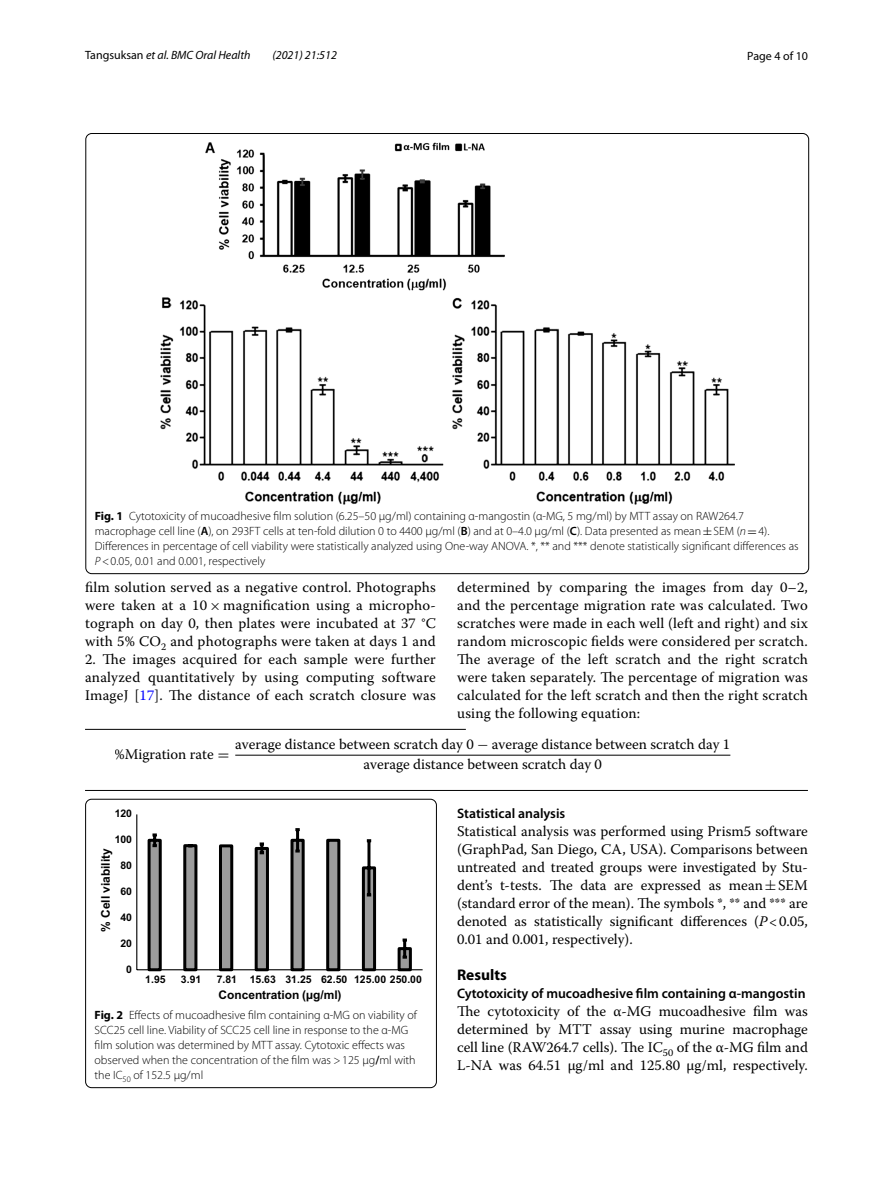
<style>
.page{position:relative;width:893px;height:1187px;background:#fff}
.page>*{position:absolute;margin:0;border:0;box-sizing:border-box;transform-origin:0 0}
.t1{font:700 15.45px "Myriad Pro";color:#000}
.t2{font:14.7px/18px "Warnock Pro";letter-spacing:.01em;color:#000;text-align:justify}
.t3{font:14.7px/20.7px "Warnock Pro Regular 5";color:#000;text-align:center}
.t4{font:600 13.8px "Myriad Pro";color:#000}
.t5{font:300 12px/15px "Myriad Pro";color:#000}
.t6{font:italic 12px "Myriad Pro";color:#000}
.t7{font:700 12px "Arial";color:#000}
.t8{font:12px "Myriad Pro";color:#000}
.t9{font:700 10.5px "Arial";color:#000}
.s1{font-style:normal}
.s2{font-weight:700}
.s3{font-weight:600}
.s4{font-family:"MTSY";font-weight:400}
.s5{font-style:italic}
.s6{font-family:"MTSY"}
.s7{color:#00f}
.s8{font-family:"MTSYN4"}
</style>
<div class="page">
<hr style="left:85px;top:790px;width:723px;height:1px;background:#000">
<hr style="left:85px;top:729px;width:381px;height:1px;background:#000">
<hr style="left:235px;top:754px;width:495px;height:1px;background:#000">
<img style="left:160px;top:142px;width:574px;height:362px">
<svg style="left:146px;top:828px;width:267px;height:144px"></svg>
<hr style="left:136px;top:814px;width:1px;height:155px;background:#000">
<hr style="left:137px;top:969px;width:286px;height:1px;background:#000">
<div style="left:85px;top:799px;width:352px;height:288px;border:1px solid #000;border-radius:6px"></div>
<p class="t6" style="left:85px;top:48px;width:167px"><span class="s1">Tangsuksan</span> et al. BMC Oral Health</p>
<p class="t6" style="left:272px;top:48px;width:66px">(2021) 21:512</p>
<p class="t8" style="left:747px;top:48px;width:62px">Page 4 of 10</p>
<p class="t5" style="left:95px;top:508px;width:705px"><span class="s2">Fig. 1</span> Cytotoxicity of mucoadhesive film solution (6.25–50 μg/ml) containing α-mangostin (α-MG, 5 mg/ml) by MTT assay on RAW264.7 macrophage cell line (<span class="s3">A</span>), on 293FT cells at ten-fold dilution 0 to 4400 µg/ml (<span class="s3">B</span>) and at 0–4.0 µg/ml (<span class="s3">C</span>). Data presented as mean<span class="s4">±</span>SEM (<span class="s5">n</span><span class="s4">=</span>4).<br>Differences in percentage of cell viability were statistically analyzed using One-way ANOVA. *, ** and *** denote statistically significant differences as <span class="s5">P</span>&lt;0.05, 0.01 and 0.001, respectively</p>
<p class="t2" style="left:85px;top:578px;width:352px">film solution served as a negative control. Photographs were taken at a 10<span class="s6">×</span> magnification using a micropho&shy;tograph on day 0, then plates were incubated at 37 °C with 5% CO<sub>2</sub> and photographs were taken at days 1 and</p>
<p class="t2" style="left:85px;top:650px;width:352px">2. The images acquired for each sample were further analyzed quantitatively by using computing software ImageJ [<span class="s7">17</span>]. The distance of each scratch closure was</p>
<p class="t2" style="left:457px;top:578px;width:352px">determined by comparing the images from day 0–2, and the percentage migration rate was calculated. Two scratches were made in each well (left and right) and six random microscopic fields were considered per scratch.<br>The average of the left scratch and the right scratch were taken separately. The percentage of migration was calculated for the left scratch and then the right scratch using the following equation:</p>
<p class="t3" style="left:114px;top:745px;width:116px">%Migration rate <span class="s8">=</span></p>
<p class="t3" style="left:235px;top:734px;width:497px">average distance between scratch day 0 <span class="s8">−</span> average distance between scratch day 1 average distance between scratch day 0</p>
<p class="t9" style="left:115px;top:806px;width:19px">120</p>
<p class="t9" style="left:115px;top:832px;width:19px">100</p>
<p class="t7" style="left:97px;top:931px;width:85px;rotate:-90deg">% Cell viability</p>
<p class="t9" style="left:120px;top:858px;width:13px">80</p>
<p class="t9" style="left:120px;top:884px;width:13px">60</p>
<p class="t9" style="left:120px;top:910px;width:13px">40</p>
<p class="t9" style="left:120px;top:935px;width:13px">20</p>
<p class="t9" style="left:126px;top:961px;width:7px">0</p>
<p class="t9" style="left:145px;top:972px;width:22px">1.95</p>
<p class="t9" style="left:181px;top:972px;width:22px">3.91</p>
<p class="t9" style="left:217px;top:972px;width:207px">7.81 15.63 31.25 62.50 125.00 250.00</p>
<p class="t7" style="left:218px;top:986px;width:125px">Concentration (µg/ml)</p>
<p class="t5" style="left:95px;top:1007px;width:324px"><span class="s2">Fig. 2</span> Effects of mucoadhesive film containing α-MG on viability of SCC25 cell line. Viability of SCC25 cell line in response to the α-MG film solution was determined by MTT assay. Cytotoxic effects was observed when the concentration of the film was &gt;125 µg<span class="s3">/</span>ml with the IC<sub>50</sub> of 152.5 µg/ml</p>
<p class="t4" style="left:457px;top:804px;width:110px">Statistical analysis</p>
<p class="t2" style="left:457px;top:821px;width:352px">Statistical analysis was performed using Prism5 software (GraphPad, San Diego, CA, USA). Comparisons between untreated and treated groups were investigated by Stu&shy;dent’s t-tests. The data are expressed as mean<span class="s6">±</span>SEM (standard error of the mean). The symbols *, ** and *** are denoted as statistically significant differences (<span class="s5">P</span>&lt;0.05, 0.01 and 0.001, respectively).</p>
<p class="t1" style="left:457px;top:964px;width:51px">Results</p>
<p class="t4" style="left:457px;top:984px;width:350px">Cytotoxicity of mucoadhesive film containing α‑mangostin</p>
<p class="t2" style="left:457px;top:1001px;width:352px">The cytotoxicity of the α-MG mucoadhesive film was determined by MTT assay using murine macrophage cell line (RAW264.7 cells). The IC<sub>50</sub> of the α-MG film and L-NA was 64.51 μg/ml and 125.80 μg/ml, respectively.</p>
</div>
